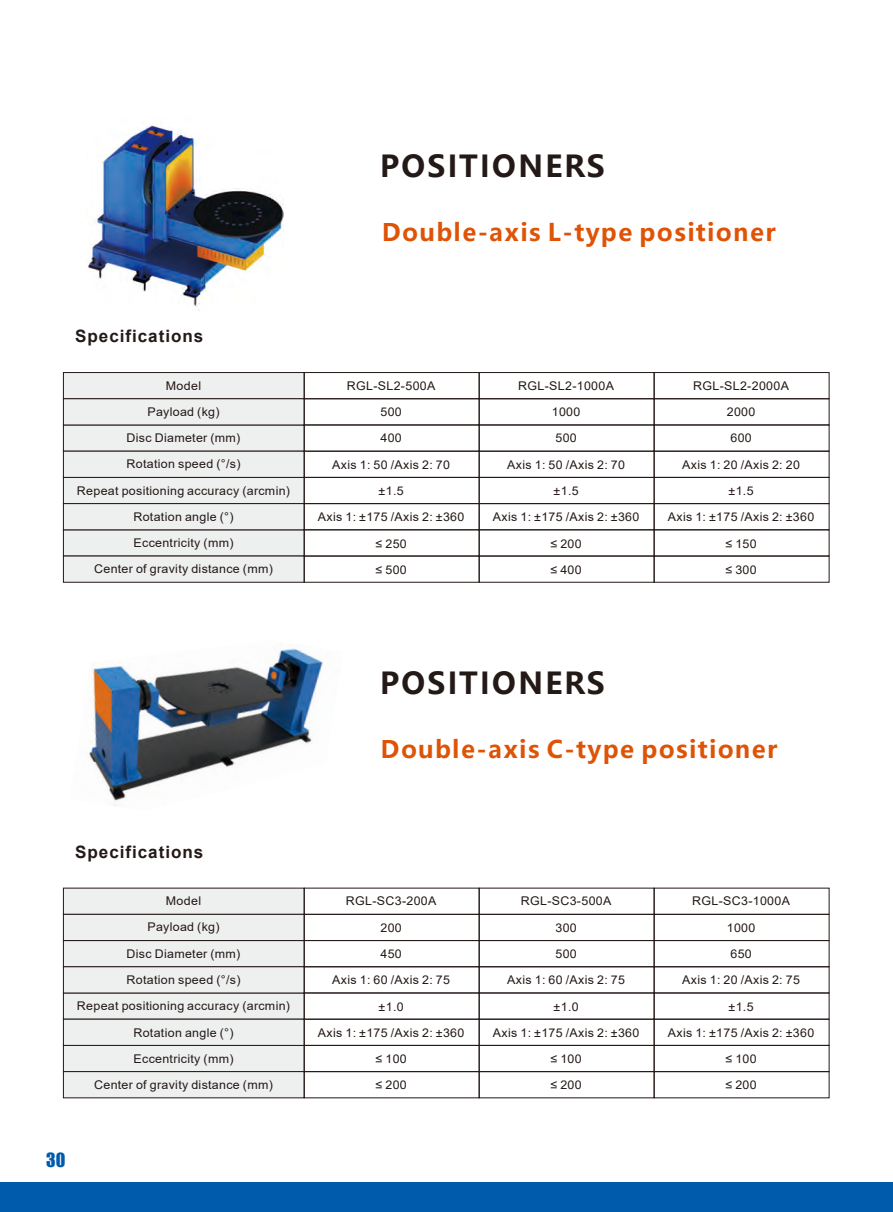
<style>
.page{position:relative;width:893px;height:1212px;background:#fff}
.page>*{position:absolute;margin:0;border:0;box-sizing:border-box;transform-origin:0 0}
.t1{font:700 30px "Microsoft Ya Hei";letter-spacing:.06em;color:#231916}
.t2{font:700 24px "Microsoft Ya Hei";letter-spacing:.06em;color:#de5306}
.t3{font:18px "Impact";color:#005bac}
.t4{font:700 17.1px "Arial";letter-spacing:.055em;color:#231916}
.t5{font:12px/26.2px "Arial";letter-spacing:.025em;color:#231916;text-align:center}
.t6{font:12px/26.2px "Arial";letter-spacing:.025em;color:#231916;text-align:center;scale:1.04 1}
.s1{font-style:inherit}
</style>
<div class="page">
<div style="left:63px;top:888px;width:242px;height:27px;background:#eeefef"></div>
<div style="left:63px;top:940px;width:242px;height:27px;background:#eeefef"></div>
<div style="left:63px;top:992px;width:242px;height:27px;background:#eeefef;border:1px solid #231916"></div>
<div style="left:63px;top:1045px;width:242px;height:27px;background:#eeefef"></div>
<div style="left:63px;top:914px;width:242px;height:27px;background:#eeefef;border:1px solid #231916"></div>
<div style="left:63px;top:966px;width:242px;height:27px;background:#eeefef;border:1px solid #231916"></div>
<div style="left:63px;top:1019px;width:242px;height:27px;background:#eeefef;border:1px solid #231916"></div>
<div style="left:63px;top:1071px;width:242px;height:27px;background:#eeefef;border:1px solid #231916"></div>
<div style="left:304px;top:914px;width:176px;height:27px;border:1px solid #231916"></div>
<div style="left:479px;top:914px;width:176px;height:27px;border:1px solid #231916"></div>
<div style="left:654px;top:914px;width:175px;height:27px;border:1px solid #231916"></div>
<div style="left:304px;top:966px;width:176px;height:27px;border:1px solid #231916"></div>
<div style="left:479px;top:966px;width:176px;height:27px;border:1px solid #231916"></div>
<div style="left:654px;top:966px;width:175px;height:27px;border:1px solid #231916"></div>
<div style="left:304px;top:1019px;width:176px;height:27px;border:1px solid #231916"></div>
<div style="left:479px;top:1019px;width:176px;height:27px;border:1px solid #231916"></div>
<div style="left:654px;top:1019px;width:175px;height:27px;border:1px solid #231916"></div>
<div style="left:304px;top:1071px;width:176px;height:27px;border:1px solid #231916"></div>
<div style="left:479px;top:1071px;width:176px;height:27px;border:1px solid #231916"></div>
<div style="left:654px;top:1071px;width:175px;height:27px;border:1px solid #231916"></div>
<img style="left:88px;top:125px;width:196px;height:185px">
<div style="left:63px;top:372px;width:242px;height:27px;background:#eeefef;border:1px solid #231916"></div>
<div style="left:63px;top:424px;width:242px;height:28px;background:#eeefef;border:1px solid #231916"></div>
<div style="left:63px;top:477px;width:242px;height:27px;background:#eeefef"></div>
<div style="left:63px;top:529px;width:242px;height:27px;background:#eeefef"></div>
<div style="left:63px;top:398px;width:242px;height:27px;background:#eeefef;border:1px solid #231916"></div>
<div style="left:63px;top:451px;width:242px;height:27px;background:#eeefef;border:1px solid #231916"></div>
<div style="left:63px;top:503px;width:242px;height:27px;background:#eeefef;border:1px solid #231916"></div>
<div style="left:63px;top:556px;width:242px;height:27px;background:#eeefef;border:1px solid #231916"></div>
<div style="left:304px;top:372px;width:176px;height:27px;border:1px solid #231916"></div>
<div style="left:479px;top:372px;width:176px;height:27px;border:1px solid #231916"></div>
<div style="left:654px;top:372px;width:175px;height:27px;border:1px solid #231916"></div>
<div style="left:304px;top:398px;width:176px;height:27px;border:1px solid #231916"></div>
<div style="left:479px;top:398px;width:176px;height:27px;border:1px solid #231916"></div>
<div style="left:654px;top:398px;width:175px;height:27px;border:1px solid #231916"></div>
<div style="left:304px;top:451px;width:176px;height:27px;border:1px solid #231916"></div>
<div style="left:479px;top:451px;width:176px;height:27px;border:1px solid #231916"></div>
<div style="left:654px;top:451px;width:175px;height:27px;border:1px solid #231916"></div>
<div style="left:304px;top:503px;width:176px;height:27px;border:1px solid #231916"></div>
<div style="left:479px;top:503px;width:176px;height:27px;border:1px solid #231916"></div>
<div style="left:654px;top:503px;width:175px;height:27px;border:1px solid #231916"></div>
<div style="left:304px;top:556px;width:176px;height:27px;border:1px solid #231916"></div>
<div style="left:479px;top:556px;width:176px;height:27px;border:1px solid #231916"></div>
<div style="left:654px;top:556px;width:175px;height:27px;border:1px solid #231916"></div>
<img style="left:89px;top:648px;width:234px;height:158px">
<div style="left:0;top:1182px;width:893px;height:30px;background:#005bac"></div>
<h1 class="t1" style="left:380px;top:146px;width:227px">POSITIONERS</h1>
<h3 class="t4" style="left:75px;top:324px;width:130px">Specifications</h3>
<h2 class="t2" style="left:382px;top:216px;width:395px">Double-axi<span class="s1">s L</span>-typ<span class="s1">e p</span>ositioner</h2>
<p class="t6" style="left:77px;top:372px;width:206px">Model<br>Payload (kg)<br>Disc Diameter (mm)<br>Rotation speed (°/s)<br>Repeat positioning accuracy (arcmin)<br>Rotation angle (°)<br>Eccentricity (mm)<br>Center of gravity distance (mm)</p>
<p class="t5" style="left:318px;top:372px;width:148px">RGL-SL2-500A<br>500<br>400<br>Axis 1: 50 /Axis 2: 70<br>±1.5<br>Axis 1: ±175 /Axis 2: ±360 ≤ 250<br>≤ 500</p>
<p class="t5" style="left:493px;top:372px;width:148px">RGL-SL2-1000A<br>1000<br>500<br>Axis 1: 50 /Axis 2: 70<br>±1.5<br>Axis 1: ±175 /Axis 2: ±360 ≤ 200<br>≤ 400</p>
<p class="t5" style="left:668px;top:372px;width:148px">RGL-SL2-2000A<br>2000<br>600<br>Axis 1: 20 /Axis 2: 20<br>±1.5<br>Axis 1: ±175 /Axis 2: ±360 ≤ 150<br>≤ 300</p>
<h1 class="t1" style="left:380px;top:662px;width:227px">POSITIONERS</h1>
<h2 class="t2" style="left:381px;top:732px;width:398px">Double-axi<span class="s1">s C</span>-typ<span class="s1">e p</span>ositioner</h2>
<h3 class="t4" style="left:75px;top:840px;width:130px">Specifications</h3>
<p class="t6" style="left:77px;top:888px;width:206px">Model<br>Payload (kg)<br>Disc Diameter (mm)<br>Rotation speed (°/s)<br>Repeat positioning accuracy (arcmin)<br>Rotation angle (°)<br>Eccentricity (mm)<br>Center of gravity distance (mm)</p>
<p class="t5" style="left:318px;top:888px;width:148px">RGL-SC3-200A<br>200<br>450<br>Axis 1: 60 /Axis 2: 75<br>±1.0<br>Axis 1: ±175 /Axis 2: ±360 ≤ 100<br>≤ 200</p>
<p class="t5" style="left:493px;top:888px;width:148px">RGL-SC3-500A<br>300<br>500<br>Axis 1: 60 /Axis 2: 75<br>±1.0<br>Axis 1: ±175 /Axis 2: ±360 ≤ 100<br>≤ 200</p>
<p class="t5" style="left:668px;top:888px;width:148px">RGL-SC3-1000A<br>1000<br>650<br>Axis 1: 20 /Axis 2: 75<br>±1.5<br>Axis 1: ±175 /Axis 2: ±360 ≤ 100<br>≤ 200</p>
<h3 class="t3" style="left:46px;top:1145px;width:21px">30</h3>
</div>
